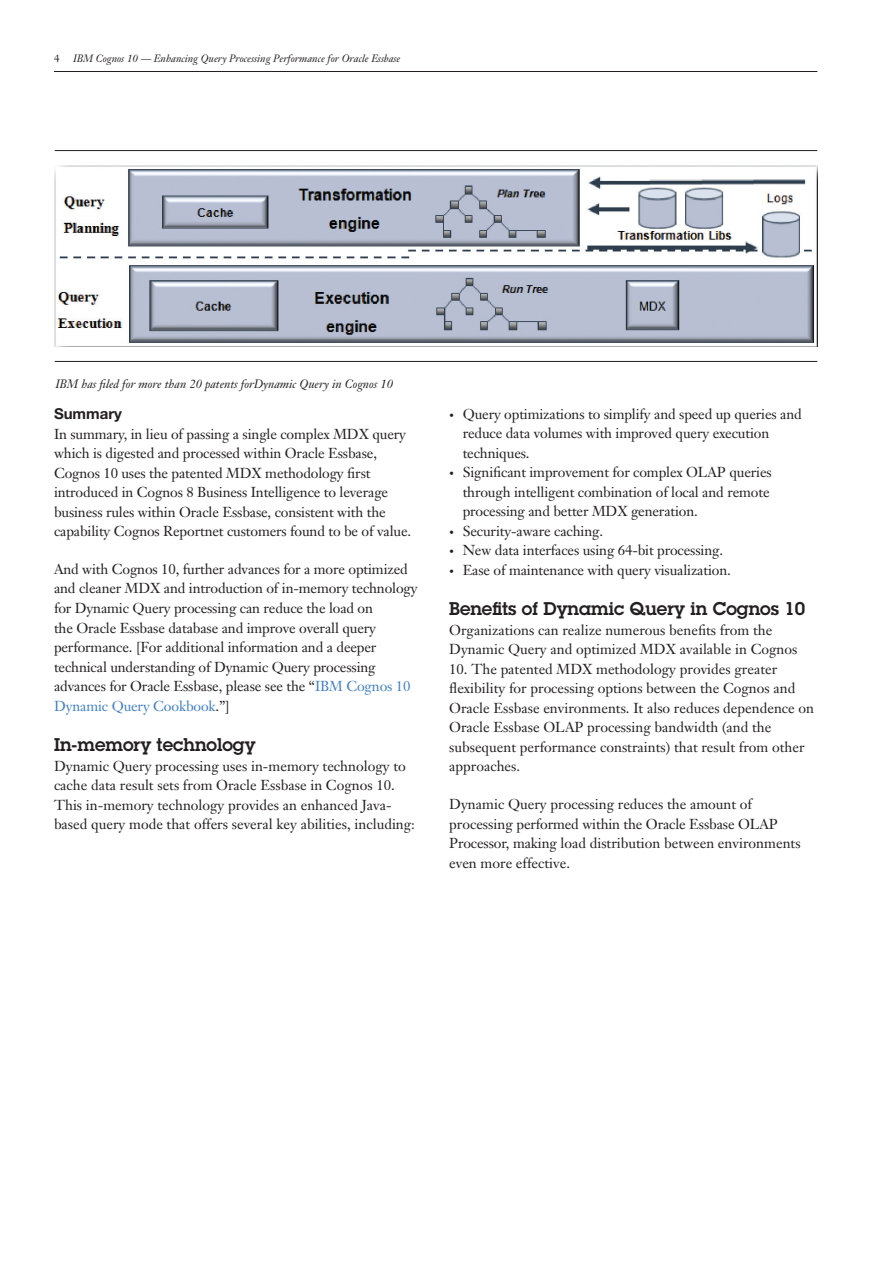
<style>
.page{position:relative;width:893px;height:1263px;background:#fff}
.page>*{position:absolute;margin:0;border:0;box-sizing:border-box;transform-origin:0 0}
._2A_head__color{font:600 18px "Lubalin Graph";color:#231f20}
._2C_sub_head_2{font:700 15px "Helvetica Neue";color:#231f20}
._2D_body{font:14.25px/19.5px "Janson Text";letter-spacing:-.01em;color:#231f20}
._2E_body_bulleted_1{font:14.25px/19.5px "Janson Text";letter-spacing:-.01em;color:#231f20}
._2D_body-2{font:italic 12px "Janson Text";color:#231f20}
.t1{font:italic 10.5px "Janson Text";color:#231f20}
.t2{font:10.5px "Janson Text";color:#231f20}
.s1{color:#4180c3}
.s2{font-size:9.75px}
</style>
<div class="page">
<hr style="left:54px;top:71px;width:763px;height:1px;background:#231f20">
<hr style="left:55px;top:150px;width:762px;height:1px;background:#231f20">
<hr style="left:55px;top:361px;width:762px;height:1px;background:#231f20">
<img style="left:54px;top:166px;width:763px;height:180px">
<p class="t2" style="left:54px;top:52px;width:7px">4</p>
<p class="t1" style="left:73px;top:52px;width:329px">IBM Cognos 10 — Enhancing Query Processing Performance for Oracle Essbase</p>
<p class="_2D_body-2" style="left:55px;top:376px;width:339px">IBM has filed for more than 20 patents forDynamic Query in Cognos 10</p>
<p class="_2C_sub_head_2" style="left:54px;top:404px;width:70px">Summary</p>
<p class="_2D_body" style="left:54px;top:424px;width:359px">In summary, in lieu of passing a single complex MDX query which is digested and processed within Oracle Essbase, Cognos 10 uses the patented MDX methodology first introduced in Cognos 8 Business Intelligence to leverage business rules within Oracle Essbase, consistent with the capability Cognos Reportnet customers found to be of value.</p>
<p class="_2D_body" style="left:54px;top:559px;width:365px">And with Cognos 10, further advances for a more optimized and cleaner MDX and introduction of in-memory technology for Dynamic Query processing can reduce the load on<br>the Oracle Essbase database and improve overall query performance. [For additional information and a deeper technical understanding of Dynamic Query processing advances for Oracle Essbase, please see the “<span class="s1">IBM Cognos 10<br>Dynamic Query Cookbook</span>.”]</p>
<p class="_2A_head__color" style="left:54px;top:733px;width:203px">In-memory technology</p>
<p class="_2D_body" style="left:54px;top:756px;width:362px">Dynamic Query processing uses in-memory technology to cache data result sets from Oracle Essbase in Cognos 10.<br>This in-memory technology provides an enhanced Java&shy;based query mode that offers several key abilities, including:</p>
<p class="_2E_body_bulleted_1" style="left:463px;top:404px;width:341px;text-indent:-14px"><span class="s2">•</span> Query optimizations to simplify and speed up queries and reduce data volumes with improved query execution techniques.</p>
<p class="_2E_body_bulleted_1" style="left:463px;top:462px;width:311px;text-indent:-14px"><span class="s2">•</span> Significant improvement for complex OLAP queries through intelligent combination of local and remote processing and better MDX generation.</p>
<p class="_2E_body_bulleted_1" style="left:449px;top:521px;width:155px"><span class="s2">•</span> Security-aware caching.</p>
<p class="_2E_body_bulleted_1" style="left:449px;top:540px;width:275px"><span class="s2">•</span> New data interfaces using 64-bit processing.</p>
<p class="_2E_body_bulleted_1" style="left:449px;top:560px;width:283px"><span class="s2">•</span> Ease of maintenance with query visualization.</p>
<p class="_2A_head__color" style="left:449px;top:597px;width:358px">Benefits of Dynamic Query in Cognos 10</p>
<p class="_2D_body" style="left:449px;top:620px;width:350px">Organizations can realize numerous benefits from the<br>Dynamic Query and optimized MDX available in Cognos</p>
<p class="_2D_body" style="left:449px;top:659px;width:366px">10. The patented MDX methodology provides greater flexibility for processing options between the Cognos and Oracle Essbase environments. It also reduces dependence on Oracle Essbase OLAP processing bandwidth (and the subsequent performance constraints) that result from other approaches.</p>
<p class="_2D_body" style="left:449px;top:794px;width:353px">Dynamic Query processing reduces the amount of processing performed within the Oracle Essbase OLAP Processor, making load distribution between environments even more effective.</p>
</div>
